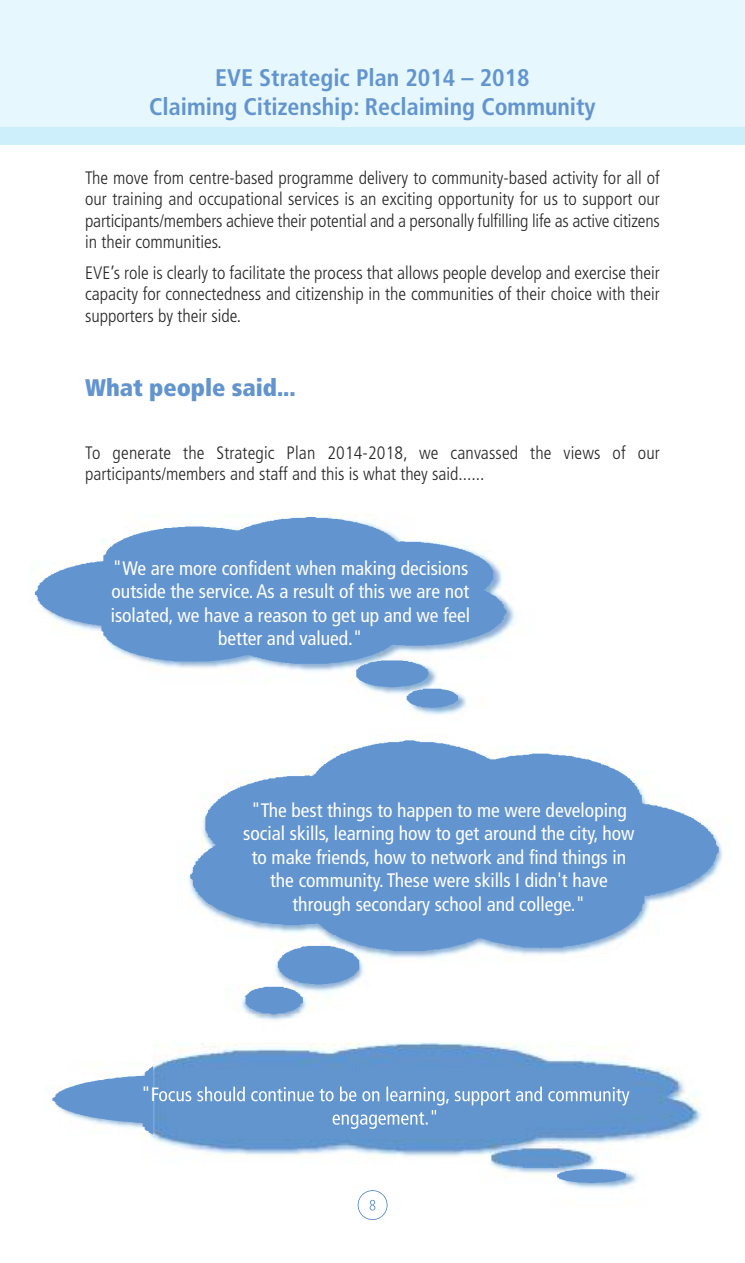
<style>
.page{position:relative;width:745px;height:1263px;background:#fff}
.page>*{position:absolute;margin:0;border:0;box-sizing:border-box;transform-origin:0 0}
.t1{font:700 condensed 24px/28.8px "Frutiger";color:#6294cf;text-align:center}
.t2{font:900 condensed 24px "Frutiger";color:#6294cf}
.t3{font:condensed 19.5px/23.4px "Frutiger";color:#fff;text-align:center}
.t4{font:300 condensed 18px/21.6px "Frutiger";color:#272627;text-align:justify}
</style>
<div class="page">
<div style="left:0;top:0;width:744px;height:128px;background:#e6f7fd"></div>
<div style="left:0;top:128px;width:744px;height:17px;background:#cceffb"></div>
<img style="left:52px;top:1066px;width:585px;height:154px">
<img style="left:153px;top:1059px;width:549px;height:109px">
<img style="left:153px;top:1086px;width:6px;height:15px">
<img style="left:332px;top:1110px;width:104px;height:19px">
<img style="left:159px;top:740px;width:564px;height:370px">
<img style="left:34px;top:514px;width:481px;height:201px">
<h1 class="t1" style="left:149px;top:65px;width:447px">EVE Strategic Plan 2014 – 2018<br>Claiming Citizenship: Reclaiming Community</h1>
<p class="t4" style="left:85px;top:168px;width:576px">The move from centre-based programme delivery to community-based activity for all of our training and occupational services is an exciting opportunity for us to support our participants/members achieve their potential and a personally fulfilling life as active citizens in their communities.</p>
<p class="t4" style="left:85px;top:263px;width:576px">EVE’s role is clearly to facilitate the process that allows people develop and exercise their capacity for connectedness and citizenship in the communities of their choice with their supporters by their side.</p>
<h1 class="t2" style="left:85px;top:378px;width:212px">What people said...</h1>
<p class="t4" style="left:85px;top:443px;width:576px">To generate the Strategic Plan 2014-2018, we canvassed the views of our participants/members and staff and this is what they said......</p>
<p class="t3" style="left:111px;top:558px;width:361px">"We are more confident when making decisions outside the service. As a result of this we are not isolated, we have a reason to get up and we feel better and valued."</p>
<p class="t3" style="left:243px;top:800px;width:392px">"The best things to happen to me were developing social skills, learning how to get around the city, how to make friends, how to network and find things in the community. These were skills I didn't have through secondary school and college."</p>
</div>
